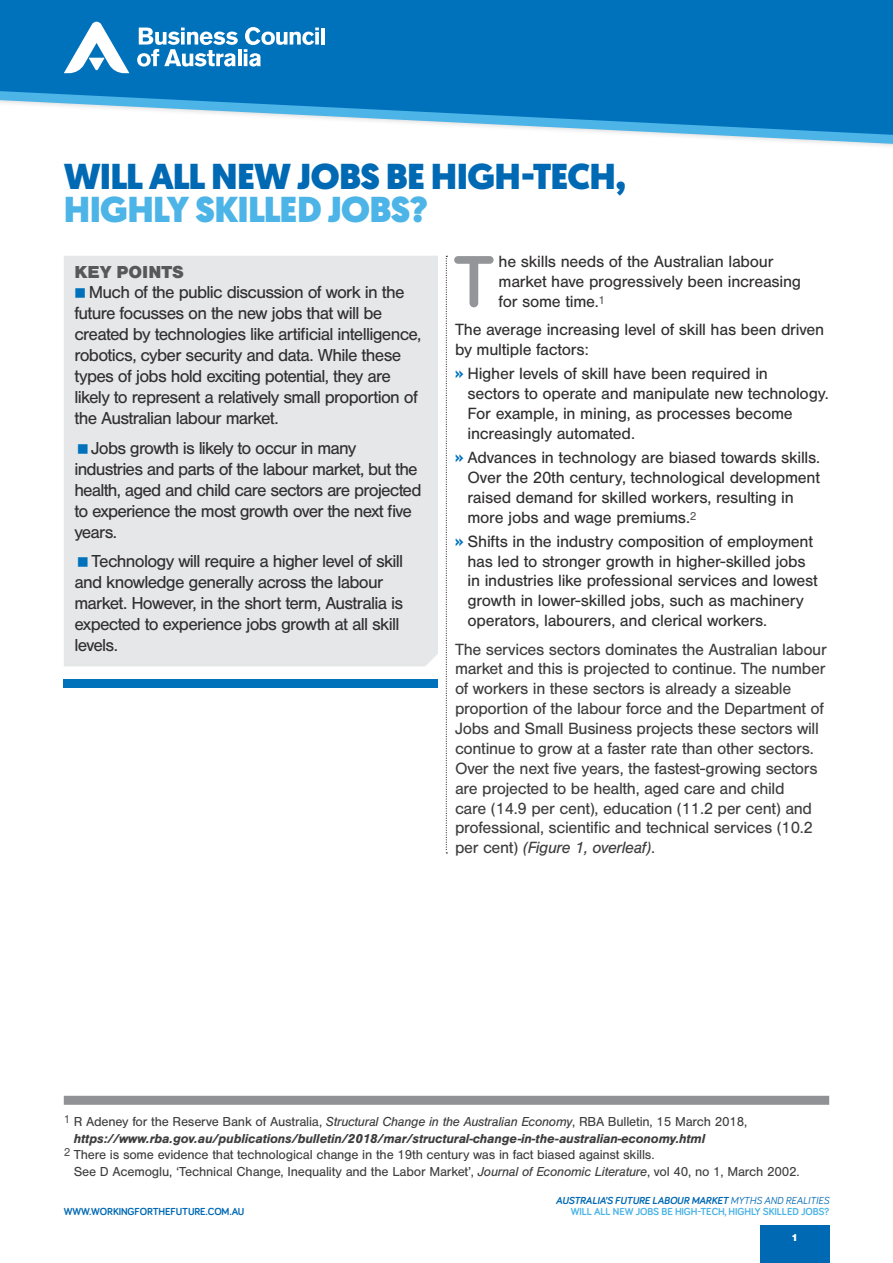
<style>
.page{position:relative;width:893px;height:1263px;background:#fff}
.page>*{position:absolute;margin:0;border:0;box-sizing:border-box;transform-origin:0 0}
.BD_Large_REG_Nimbus{font:700 75.3px "Bariol";color:#939598}
.t1{font:900 36px/33px "Geomanist";letter-spacing:-.02em;color:#0069b4}
.t2{font:18px/21px "Nimbus San";letter-spacing:-.04em;color:#312f30}
.XH_Caps_Nimbus_Sans{font:900 18px "Nimbus San";color:#57585a}
.BD_Nimbus_Sans_11_25{font:16.8px/19.8px "Nimbus San";letter-spacing:-.02em;color:#3e3e3f}
.BD_Large_REG_Nimbus-2{font:16.8px/19.8px "Nimbus San";letter-spacing:-.015em;color:#312f30}
.BD_Nimbus_Sans_11_25-2{font:16.8px/19.8px "Nimbus San";letter-spacing:-.015em;color:#312f30}
.t3{font:italic 700 13.5px/16.5px "Nimbus San";letter-spacing:-.015em;color:#3e3e3f}
.t4{font:13.5px/16.5px "Nimbus San";letter-spacing:-.015em;color:#3e3e3f}
.HD_Section_Head_Smal{font:italic 700 10.5px "Bariol";letter-spacing:-.01em;color:#0069b4}
.HD_Section_Head_Smal-2{font:700 10.5px "Bariol";letter-spacing:-.01em;color:#4cb4e7}
.t5{font:700 10.5px "Bariol";letter-spacing:-.01em;color:#0069b4}
.t6{font:900 10.5px "Nimbus San";color:#fff}
.s1{color:#4cb4e7}
.s2{font-family:"DIN2014";font-weight:700;color:#0072bc}
.s3{font-style:italic}
.s4{font-weight:400;font-style:normal}
.s5{font-weight:400}
</style>
<div class="page">
<div style="left:64px;top:256px;width:374px;height:410px;background:#e6e7e9"></div>
<div style="left:760px;top:1225px;width:69px;height:38px;background:#0069b4"></div>
<div style="left:0;top:0;width:893px;height:86px;background:#0072bc"></div>
<svg style="left:0;top:86px;width:893px;height:60px"></svg>
<svg style="left:446px;top:256px;width:1px;height:597px"></svg>
<hr style="left:321px;top:28px;width:4px;height:17px;background:#fff">
<svg style="left:137px;top:28px;width:101px;height:39px"></svg>
<hr style="left:238px;top:49px;width:3px;height:17px;background:#fff">
<svg style="left:244px;top:27px;width:75px;height:40px"></svg>
<svg style="left:64px;top:22px;width:65px;height:51px"></svg>
<div style="left:64px;top:679px;width:374px;height:8px;background:#0072bc"></div>
<div style="left:64px;top:1096px;width:765px;height:9px;background:#919295"></div>
<svg style="left:75px;top:288px;width:10px;height:10px"></svg>
<svg style="left:78px;top:444px;width:10px;height:9px"></svg>
<svg style="left:78px;top:557px;width:10px;height:10px"></svg>
<p class="t1" style="left:64px;top:160px;width:563px">WILL ALL NEW JOBS BE HIGH-TECH,<br><span class="s1">HIGHLY SKILLED JOBS?</span></p>
<p class="XH_Caps_Nimbus_Sans" style="left:74px;top:262px;width:111px">KEY POINTS</p>
<p class="t2" style="left:74px;top:282px;width:349px;text-indent:15px">Much of the public discussion of work in the future focusses on the new jobs that will be created by technologies like artificial intelligence, robotics, cyber security and data. While these types of jobs hold exciting potential, they are likely to represent a relatively small proportion of the Australian labour market.</p>
<p class="t2" style="left:74px;top:438px;width:349px;text-indent:17px">Jobs growth is likely to occur in many industries and parts of the labour market, but the health, aged and child care sectors are projected to experience the most growth over the next five years.</p>
<p class="t2" style="left:74px;top:551px;width:330px;text-indent:17px">Technology will require a higher level of skill and knowledge generally across the labour market. However, in the short term, Australia is expected to experience jobs growth at all skill levels.</p>
<p class="BD_Large_REG_Nimbus" style="left:453px;top:230px;width:44px">T</p>
<p class="BD_Large_REG_Nimbus-2" style="left:499px;top:252px;width:304px">he skills needs of the Australian labour market have progressively been increasing for some time.<sup>1</sup></p>
<p class="BD_Large_REG_Nimbus-2" style="left:455px;top:320px;width:371px">The average increasing level of skill has been driven by multiple factors:</p>
<p class="BD_Large_REG_Nimbus-2" style="left:467px;top:364px;width:363px;text-indent:-12px"><span class="s2">»</span> Higher levels of skill have been required in<br>sectors to operate and manipulate new technology.<br>For example, in mining, as processes become increasingly automated.</p>
<p class="BD_Large_REG_Nimbus-2" style="left:467px;top:448px;width:354px;text-indent:-12px"><span class="s2">»</span> Advances in technology are biased towards skills.<br>Over the 20th century, technological development raised demand for skilled workers, resulting in more jobs and wage premiums.<sup>2</sup></p>
<p class="BD_Nimbus_Sans_11_25-2" style="left:467px;top:531px;width:352px;text-indent:-12px"><span class="s2">»</span> Shifts in the industry composition of employment has led to stronger growth in higher-skilled jobs in industries like professional services and lowest growth in lower-skilled jobs, such as machinery operators, labourers, and clerical workers.</p>
<p class="BD_Nimbus_Sans_11_25" style="left:455px;top:639px;width:373px">The services sectors dominates the Australian labour market and this is projected to continue. The number of workers in these sectors is already a sizeable proportion of the labour force and the Department of Jobs and Small Business projects these sectors will continue to grow at a faster rate than other sectors.<br>Over the next five years, the fastest-growing sectors are projected to be health, aged care and child<br>care (14.9 per cent), education (11.2 per cent) and professional, scientific and technical services (10.2 per cent) <span class="s3">(Figure 1, overleaf)</span>.</p>
<p class="t3" style="left:74px;top:1113px;width:675px;text-indent:-10px"><sup>1</sup> <span class="s4">R Adeney for the Reserve Bank of Australia,</span> <span class="s5">Structural Change in the Australian Economy</span><span class="s4">, RBA Bulletin, 15 March 2018, </span>https://www.rba.gov.au/publications/bulletin/2018/mar/structural-change-in-the-australian-economy.html</p>
<p class="t4" style="left:74px;top:1146px;width:727px;text-indent:-10px"><sup>2</sup> There is some evidence that technological change in the 19th century was in fact biased against skills.<br>See D Acemoglu, ‘Technical Change, Inequality and the Labor Market’, <span class="s3">Journal of Economic Literature</span>, vol 40, no 1, March 2002.</p>
<p class="t5" style="left:64px;top:1204px;width:182px">WWW.WORKINGFORTHEFUTURE.COM.AU</p>
<p class="HD_Section_Head_Smal" style="left:556px;top:1193px;width:275px">AUSTRALIA’S FUTURE LABOUR MARKET <span class="s5">MYTHS AND REALITIES</span></p>
<p class="HD_Section_Head_Smal-2" style="left:571px;top:1204px;width:260px">WILL ALL NEW JOBS BE HIGH-TECH, HIGHLY SKILLED JOBS?</p>
<p class="t6" style="left:791px;top:1231px;width:8px">1</p>
</div>
